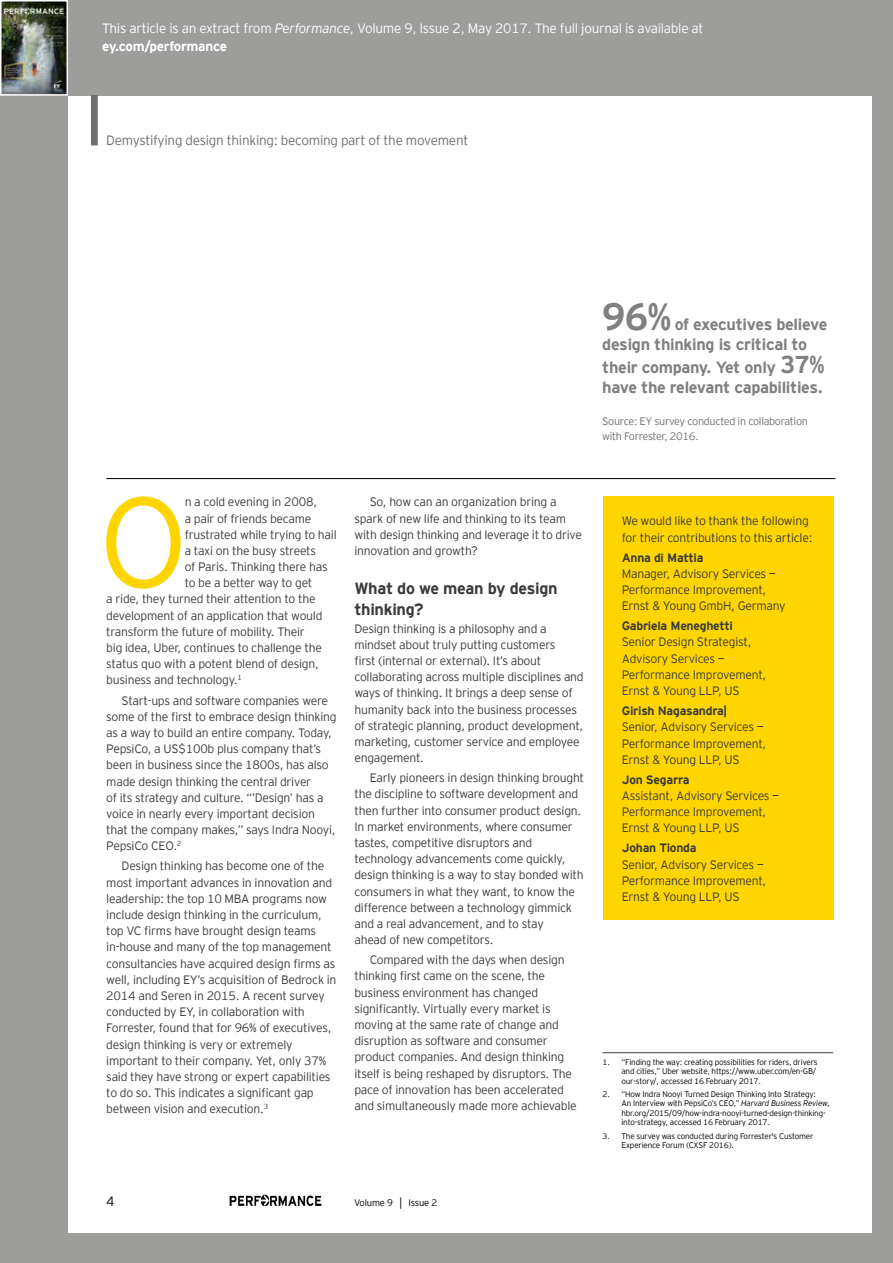
<style>
.page{position:relative;width:893px;height:1263px;background:#9d9d9c}
.page>*{position:absolute;margin:0;border:0;box-sizing:border-box;transform-origin:0 0}
.t1{font:300 127.8px "EY Interstate";color:#ffd500}
.t2{font:700 37.8px "EY Interstate";color:#818080}
.t3{font:700 16.2px/20.2px "EY Interstate";letter-spacing:-.02em;color:#818080}
.t4{font:700 16.2px/20.2px "EY Interstate";letter-spacing:-.02em;color:#3c3c3b}
.t5{font:300 13.5px/18px "EY Interstate";letter-spacing:-.02em;color:#fff}
.t6{font:300 13.5px "EY Interstate";letter-spacing:-.02em;color:#706f6f}
.t7{font:300 13.5px "EY Interstate";color:#000}
.t8{font:300 12.15px/16.2px "EY Interstate";letter-spacing:-.02em;color:#3c3c3b}
.t9{font:700 12.15px "EY Interstate";letter-spacing:-.02em;color:#3c3c3b}
.t10{font:300 10.8px/14.9px "EY Interstate";letter-spacing:-.03em;color:#706f6f}
.t11{font:300 9.45px "EY Interstate";letter-spacing:-.02em;color:#000}
.t12{font:300 8.1px/9.4px "EY Interstate";letter-spacing:-.02em;color:#000}
.s1{font-style:italic}
.s2{font-weight:700}
.s3{font-size:24.3px}
.s4{font-family:"Times New Roman";font-weight:400}
</style>
<div class="page">
<img style="left:0;top:0;width:68px;height:96px">
<div style="left:68px;top:96px;width:804px;height:1136px;background:#fff"></div>
<img style="left:229px;top:1195px;width:93px;height:10px">
<div style="left:91px;top:96px;width:7px;height:49px;background:#706f6f"></div>
<hr style="left:106px;top:478px;width:729px;height:1px;background:#000">
<div style="left:603px;top:497px;width:230px;height:423px;background:#ffd500"></div>
<hr style="left:603px;top:1052px;width:230px;height:1px;background:#706f6f">
<p class="t5" style="left:102px;top:19px;width:603px">This article is an extract from <span class="s1">Performance</span>, Volume 9, Issue 2, May 2017. The full journal is available at <span class="s2">ey.com/performance</span></p>
<p class="t6" style="left:106px;top:131px;width:364px">Demystifying design thinking: becoming part of the movement</p>
<h2 class="t2" style="left:602px;top:289px;width:70px">96%</h2>
<h3 class="t3" style="left:602px;top:313px;width:227px;text-indent:72px">of executives believe design thinking is critical to</h3>
<h3 class="t3" style="left:602px;top:356px;width:224px">their company. Yet only <span class="s3">37% </span>have the relevant capabilities.</h3>
<p class="t10" style="left:602px;top:413px;width:207px">Source: EY survey conducted in collaboration with Forrester, 2016.</p>
<h1 class="t1" style="left:98px;top:451px;width:92px">O</h1>
<p class="t8" style="left:185px;top:493px;width:134px">n a cold evening in 2008,</p>
<p class="t8" style="left:185px;top:509px;width:128px">a pair of friends became</p>
<p class="t8" style="left:185px;top:526px;width:154px">frustrated while trying to hail</p>
<p class="t8" style="left:185px;top:542px;width:133px">a taxi on the busy streets</p>
<p class="t8" style="left:185px;top:558px;width:145px">of Paris. Thinking there has</p>
<p class="t8" style="left:185px;top:574px;width:129px">to be a better way to get</p>
<p class="t8" style="left:106px;top:590px;width:211px">a ride, they turned their attention to the</p>
<p class="t8" style="left:106px;top:607px;width:218px">development of an application that would</p>
<p class="t8" style="left:106px;top:623px;width:200px">transform the future of mobility. Their</p>
<p class="t8" style="left:106px;top:639px;width:217px">big idea, Uber, continues to challenge the</p>
<p class="t8" style="left:106px;top:655px;width:214px">status quo with a potent blend of design,</p>
<p class="t8" style="left:106px;top:671px;width:137px">business and technology.<sup>1</sup></p>
<p class="t8" style="left:106px;top:691px;width:232px;text-indent:15px">Start-ups and software companies were some of the first to embrace design thinking as a way to build an entire company. Today, PepsiCo, a US$100b plus company that’s been in business since the 1800s, has also made design thinking the central driver<br>of its strategy and culture. “’Design’ has a voice in nearly every important decision that the company makes,” says Indra Nooyi, PepsiCo CEO.<sup>2</sup></p>
<p class="t8" style="left:106px;top:857px;width:232px;text-indent:15px">Design thinking has become one of the most important advances in innovation and leadership: the top 10 MBA programs now include design thinking in the curriculum, top VC firms have brought design teams in-house and many of the top management consultancies have acquired design firms as well, including EY’s acquisition of Bedrock in 2014 and Seren in 2015. A recent survey conducted by EY, in collaboration with Forrester, found that for 96% of executives, design thinking is very or extremely important to their company. Yet, only 37% said they have strong or expert capabilities to do so. This indicates a significant gap between vision and execution.<sup>3</sup></p>
<p class="t8" style="left:354px;top:493px;width:229px;text-indent:15px">So, how can an organization bring a spark of new life and thinking to its team with design thinking and leverage it to drive innovation and growth?</p>
<h3 class="t4" style="left:354px;top:577px;width:205px">What do we mean by design thinking?</h3>
<p class="t8" style="left:354px;top:619px;width:231px">Design thinking is a philosophy and a mindset about truly putting customers<br>first (internal or external). It’s about collaborating across multiple disciplines and ways of thinking. It brings a deep sense of humanity back into the business processes of strategic planning, product development, marketing, customer service and employee engagement.</p>
<p class="t8" style="left:354px;top:769px;width:231px;text-indent:15px">Early pioneers in design thinking brought the discipline to software development and then further into consumer product design.<br>In market environments, where consumer tastes, competitive disruptors and technology advancements come quickly, design thinking is a way to stay bonded with consumers in what they want, to know the difference between a technology gimmick and a real advancement, and to stay<br>ahead of new competitors.</p>
<p class="t8" style="left:354px;top:951px;width:224px;text-indent:15px">Compared with the days when design thinking first came on the scene, the business environment has changed significantly. Virtually every market is moving at the same rate of change and disruption as software and consumer product companies. And design thinking itself is being reshaped by disruptors. The pace of innovation has been accelerated and simultaneously made more achievable</p>
<p class="t7" style="left:106px;top:1191px;width:10px">4</p>
<p class="t11" style="left:354px;top:1195px;width:85px">Volume 9 <span class="s4">│</span> Issue 2</p>
<p class="t8" style="left:622px;top:512px;width:192px">We would like to thank the following for their contributions to this article:</p>
<p class="t9" style="left:622px;top:549px;width:83px">Anna di Mattia</p>
<p class="t8" style="left:622px;top:565px;width:166px">Manager, Advisory Services —<br>Performance Improvement,<br>Ernst &amp; Young GmbH, Germany</p>
<p class="t9" style="left:622px;top:617px;width:113px">Gabriela Meneghetti</p>
<p class="t8" style="left:622px;top:633px;width:146px">Senior Design Strategist,<br>Advisory Services —<br>Performance Improvement,<br>Ernst &amp; Young LLP, US</p>
<p class="t9" style="left:622px;top:702px;width:107px">Girish Nagasandra|</p>
<p class="t8" style="left:622px;top:718px;width:146px">Senior, Advisory Services —<br>Performance Improvement,<br>Ernst &amp; Young LLP, US</p>
<p class="t9" style="left:622px;top:771px;width:69px">Jon Segarra</p>
<p class="t8" style="left:622px;top:787px;width:159px">Assistant, Advisory Services —<br>Performance Improvement,<br>Ernst &amp; Young LLP, US</p>
<p class="t9" style="left:622px;top:839px;width:76px">Johan Tionda</p>
<p class="t8" style="left:622px;top:855px;width:146px">Senior, Advisory Services —<br>Performance Improvement,<br>Ernst &amp; Young LLP, US</p>
<p class="t12" style="left:621px;top:1057px;width:198px;text-indent:-19px">1. “Finding the way: creating possibilities for riders, drivers and cities,” Uber website, https://www.uber.com/en-GB/ our-story/, accessed 16 February 2017.</p>
<p class="t12" style="left:621px;top:1089px;width:210px;text-indent:-19px">2. “How Indra Nooyi Turned Design Thinking Into Strategy:<br>An Interview with PepsiCo’s CEO,” <span class="s1">Harvard Business Review, </span>hbr.org/2015/09/how-indra-nooyi-turned-design-thinking&shy;into-strategy, accessed 16 February 2017.</p>
<p class="t12" style="left:621px;top:1130px;width:193px;text-indent:-19px">3. The survey was conducted during Forrester's Customer<br>Experience Forum (CXSF 2016).</p>
</div>
